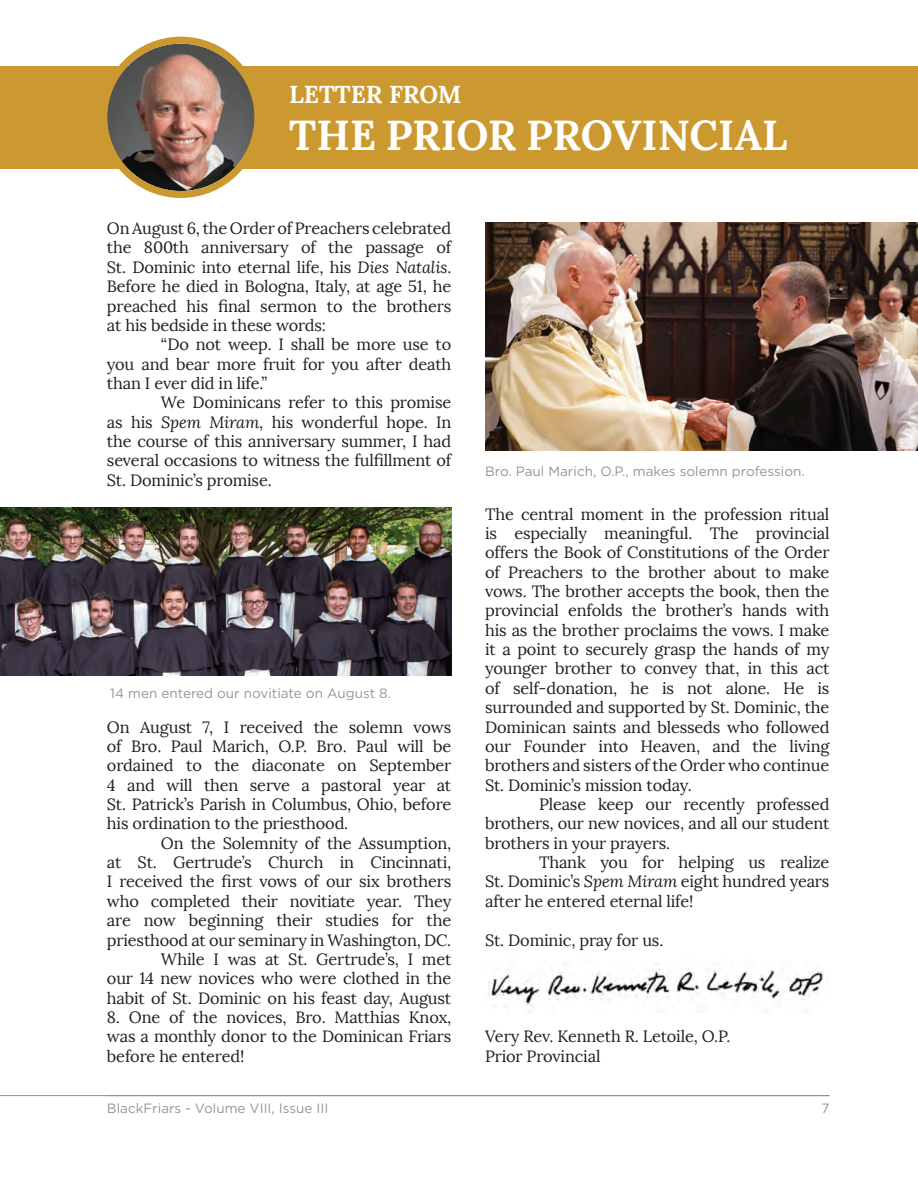
<style>
.page{position:relative;width:918px;height:1191px;background:#fff}
.page>*{position:absolute;margin:0;border:0;box-sizing:border-box;transform-origin:0 0}
.t1{font:700 41.7px "Lora";color:#fff}
.t2{font:700 24.3px "Lora";color:#fff}
.t3{font:16.35px/19.4px "Lora";letter-spacing:-.01em;color:#231f20;text-align:justify}
.t4{font:13.5px "Gotham HTF";color:#939598}
.t5{font:13.5px "Gotham";color:#939598}
.s1{font-style:italic}
</style>
<div class="page">
<hr style="left:0;top:1095px;width:829px;height:1px;background:#8e9193">
<img style="left:488px;top:963px;width:339px;height:44px">
<div style="left:0;top:66px;width:918px;height:102px;background:#cc9930"></div>
<img style="left:107px;top:44px;width:147px;height:147px;border-radius:74px">
<div style="left:100px;top:37px;width:161px;height:161px;border:7px solid #cc9930;border-radius:50%"></div>
<img style="left:485px;top:223px;width:433px;height:227px">
<img style="left:0;top:507px;width:451px;height:169px">
<h2 class="t2" style="left:289px;top:78px;width:174px">LETTER FROM</h2>
<h1 class="t1" style="left:289px;top:108px;width:500px">THE PRIOR PROVINCIAL</h1>
<p class="t3" style="left:107px;top:219px;width:346px">On August 6, the Order of Preachers celebrated the 800th anniversary of the passage of St. Dominic into eternal life, his <span class="s1">Dies Natalis</span>.<br>Before he died in Bologna, Italy, at age 51, he preached his final sermon to the brothers at his bedside in these words:</p>
<p class="t3" style="left:107px;top:335px;width:346px;text-indent:54px">“Do not weep. I shall be more use to you and bear more fruit for you after death than I ever did in life.”</p>
<p class="t3" style="left:107px;top:393px;width:346px;text-indent:54px">We Dominicans refer to this promise as his <span class="s1">Spem Miram</span>, his wonderful hope. In the course of this anniversary summer, I had several occasions to witness the fulfillment of St. Dominic’s promise.</p>
<p class="t4" style="left:110px;top:685px;width:282px">14 men entered our novitiate on August 8.</p>
<p class="t3" style="left:107px;top:717px;width:346px">On August 7, I received the solemn vows of Bro. Paul Marich, O.P. Bro. Paul will be ordained to the diaconate on September 4 and will then serve a pastoral year at St. Patrick’s Parish in Columbus, Ohio, before his ordination to the priesthood.</p>
<p class="t3" style="left:107px;top:833px;width:346px;text-align:right">On the Solemnity of the Assumption,<br>at St. Gertrude’s Church in Cincinnati, I received the first vows of our six brothers who completed their novitiate year. They are now beginning their studies for the priesthood at our seminary in Washington, DC.<br>While I was at St. Gertrude’s, I met<br>our 14 new novices who were clothed in the habit of St. Dominic on his feast day, August</p>
<p class="t3" style="left:107px;top:1007px;width:346px">8. One of the novices, Bro. Matthias Knox, was a monthly donor to the Dominican Friars before he entered!</p>
<p class="t4" style="left:485px;top:463px;width:321px">Bro. Paul Marich, O.P., makes solemn profession.</p>
<p class="t3" style="left:485px;top:504px;width:346px">The central moment in the profession ritual is especially meaningful. The provincial offers the Book of Constitutions of the Order of Preachers to the brother about to make vows. The brother accepts the book, then the provincial enfolds the brother’s hands with his as the brother proclaims the vows. I make it a point to securely grasp the hands of my younger brother to convey that, in this act of self-donation, he is not alone. He is surrounded and supported by St. Dominic, the Dominican saints and blesseds who followed our Founder into Heaven, and the living brothers and sisters of the Order who continue St. Dominic’s mission today.</p>
<p class="t3" style="left:485px;top:794px;width:346px;text-indent:54px">Please keep our recently professed brothers, our new novices, and all our student brothers in your prayers.</p>
<p class="t3" style="left:485px;top:852px;width:346px;text-indent:54px">Thank you for helping us realize St. Dominic’s <span class="s1">Spem Miram</span> eight hundred years after he entered eternal life!</p>
<p class="t3" style="left:485px;top:930px;width:180px">St. Dominic, pray for us.</p>
<p class="t3" style="left:485px;top:1026px;width:247px">Very Rev. Kenneth R. Letoile, O.P.<br>Prior Provincial</p>
<p class="t5" style="left:107px;top:1099px;width:223px">BlackFriars - Volume VIII, Issue III</p>
<p class="t5" style="left:821px;top:1099px;width:10px">7</p>
</div>
